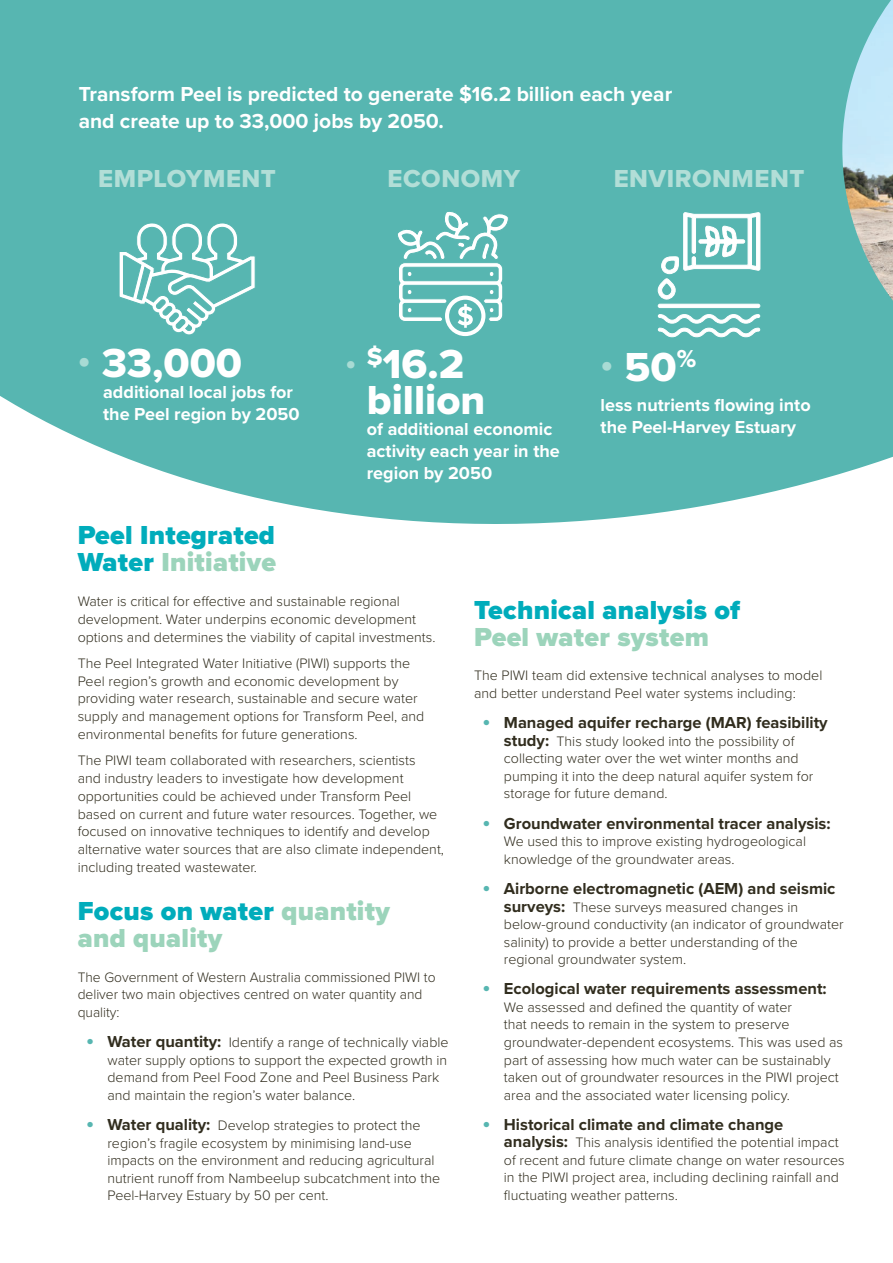
<style>
.page{position:relative;width:893px;height:1263px;background:#fff}
.page>*{position:absolute;margin:0;border:0;box-sizing:border-box;transform-origin:0 0}
.t1{font:42px "Proxima Nova Extrabld";color:#fff}
.t2{font:36px "Proxima Nova Extrabld";color:#a8dbd4}
.t3{font:30px "Proxima Nova Extrabld";color:#a8dbd4}
.t4{font:900 27px/27px "Proxima Nova";letter-spacing:.01em;color:#00acbb}
.t5{font:900 27px/27px "Proxima Nova";letter-spacing:.01em;color:#9cd4bb}
.t6{font:25.5px "Proxima Nova Extrabld";letter-spacing:.02em;color:#b2ded7}
.t7{font:700 22.5px "Proxima Nova";color:#57b6b1}
.t8{font:700 21px/27px "Proxima Nova";color:#fff}
.t9{font:700 18px/21.6px "Proxima Nova";color:#fff}
.t10{font:700 16.5px "Proxima Nova";color:#312d1e}
.t11{font:300 14.25px/17.5px "Proxima Nova";color:#312d1e}
.s1{color:#9cd4bb}
.s2{color:#00acbb}
</style>
<div class="page">
<svg style="left:0;top:0;width:893px;height:524px;background:#62bbb6"></svg>
<svg style="left:119px;top:223px;width:136px;height:112px"></svg>
<div style="left:658px;top:304px;width:102px;height:4px;border:1px solid #fff;border-radius:2px"></div>
<svg style="left:658px;top:212px;width:102px;height:87px"></svg>
<svg style="left:657px;top:314px;width:103px;height:24px"></svg>
<div style="left:445px;top:296px;width:40px;height:40px;border:4px solid #fff;border-radius:50%"></div>
<svg style="left:397px;top:211px;width:112px;height:117px"></svg>
<img style="left:842px;top:0;width:51px;height:301px">
<h3 class="t8" style="left:79px;top:81px;width:595px">Transform Peel is predicted to generate $16.2 billion each year and create up to 33,000 jobs by 2050.</h3>
<h3 class="t6" style="left:98px;top:159px;width:179px">EMPLOYMENT</h3>
<h3 class="t6" style="left:388px;top:159px;width:134px">ECONOMY</h3>
<h3 class="t6" style="left:614px;top:159px;width:192px">ENVIRONMENT</h3>
<h2 class="t2" style="left:78px;top:332px;width:14px">•</h2>
<h1 class="t1" style="left:102px;top:331px;width:142px">33,000</h1>
<p class="t9" style="left:103px;top:382px;width:198px">additional local jobs for the Peel region by 2050</p>
<h3 class="t3" style="left:346px;top:339px;width:12px">•</h3>
<h1 class="t1" style="left:367px;top:332px;width:99px"><sup>$</sup>16.2</h1>
<h1 class="t1" style="left:367px;top:368px;width:120px">billion</h1>
<p class="t9" style="left:367px;top:419px;width:194px">of additional economic activity each year in the region by 2050</p>
<h1 class="t1" style="left:625px;top:336px;width:73px">50<sup>%</sup></h1>
<h2 class="t2" style="left:601px;top:336px;width:14px">•</h2>
<p class="t9" style="left:601px;top:395px;width:212px">less nutrients flowing into the Peel-Harvey Estuary</p>
<h3 class="t4" style="left:78px;top:521px;width:200px">Peel Integrated<br>Water <span class="s1">Initiative</span></h3>
<p class="t11" style="left:78px;top:593px;width:359px">Water is critical for effective and sustainable regional development. Water underpins economic development options and determines the viability of capital investments.</p>
<p class="t11" style="left:78px;top:654px;width:348px">The Peel Integrated Water Initiative (PIWI) supports the Peel region s’ growth and economic development by providing water research, sustainable and secure water supply and management options for Transform Peel, and environmental benefits for future generations.</p>
<p class="t11" style="left:78px;top:752px;width:368px">The PIWI team collaborated with researchers, scientists<br>and industry leaders to investigate how development opportunities could be achieved under Transform Peel based on current and future water resources. Together, we focused on innovative techniques to identify and develop alternative water sources that are also climate independent, including treated wastewater.</p>
<h3 class="t5" style="left:78px;top:897px;width:314px"><span class="s2">Focus on water</span> quantity and quality</h3>
<p class="t11" style="left:78px;top:968px;width:359px">The Government of Western Australia commissioned PIWI to deliver two main objectives centred on water quantity and quality:</p>
<p class="t11" style="left:229px;top:1034px;width:221px">Identify a range of technically viable</p>
<p class="t10" style="left:107px;top:1032px;width:115px">Water quantity:</p>
<h3 class="t7" style="left:86px;top:1026px;width:10px">•</h3>
<h3 class="t7" style="left:86px;top:1109px;width:10px">•</h3>
<p class="t11" style="left:107px;top:1051px;width:341px">water supply options to support the expected growth in demand from Peel Food Zone and Peel Business Park and maintain the region s’ water balance.</p>
<p class="t11" style="left:218px;top:1117px;width:204px">Develop strategies to protect the</p>
<p class="t10" style="left:107px;top:1115px;width:105px">Water quality:</p>
<p class="t11" style="left:107px;top:1134px;width:334px">region s’ fragile ecosystem by minimising land-use impacts on the environment and reducing agricultural nutrient runoff from Nambeelup subcatchment into the Peel-Harvey Estuary by 50 per cent.</p>
<h3 class="t4" style="left:474px;top:596px;width:268px">Technical analysis of</h3>
<h3 class="t5" style="left:474px;top:623px;width:236px">Peel water system</h3>
<p class="t11" style="left:474px;top:667px;width:350px">The PIWI team did extensive technical analyses to model and better understand Peel water systems including:</p>
<p class="t10" style="left:504px;top:713px;width:325px">Managed aquifer recharge (MAR) feasibility</p>
<h3 class="t7" style="left:483px;top:707px;width:10px">•</h3>
<h3 class="t7" style="left:483px;top:808px;width:10px">•</h3>
<h3 class="t7" style="left:483px;top:873px;width:10px">•</h3>
<h3 class="t7" style="left:483px;top:973px;width:10px">•</h3>
<h3 class="t7" style="left:483px;top:1109px;width:10px">•</h3>
<p class="t10" style="left:504px;top:730px;width:47px">study:</p>
<p class="t11" style="left:504px;top:750px;width:311px">collecting water over the wet winter months and pumping it into the deep natural aquifer system for storage for future demand.</p>
<p class="t10" style="left:504px;top:813px;width:328px">Groundwater environmental tracer analysis:</p>
<p class="t11" style="left:557px;top:732px;width:239px">This study looked into the possibility of</p>
<p class="t11" style="left:504px;top:833px;width:304px">We used this to improve existing hydrogeological knowledge of the groundwater areas.</p>
<p class="t10" style="left:504px;top:879px;width:333px">Airborne electromagnetic (AEM) and seismic</p>
<p class="t11" style="left:573px;top:898px;width:227px">These surveys measured changes in</p>
<p class="t10" style="left:504px;top:896px;width:63px">surveys:</p>
<p class="t11" style="left:504px;top:916px;width:341px">below-ground conductivity (an indicator of groundwater salinity) to provide a better understanding of the regional groundwater system.</p>
<p class="t10" style="left:504px;top:979px;width:324px">Ecological water requirements assessment:</p>
<p class="t11" style="left:504px;top:999px;width:341px">We assessed and defined the quantity of water<br>that needs to remain in the system to preserve groundwater-dependent ecosystems. This was used as part of assessing how much water can be sustainably taken out of groundwater resources in the PIWI project area and the associated water licensing policy.</p>
<p class="t10" style="left:504px;top:1114px;width:281px">Historical climate and climate change</p>
<p class="t10" style="left:504px;top:1132px;width:66px">analysis:</p>
<p class="t11" style="left:504px;top:1151px;width:342px">of recent and future climate change on water resources in the PIWI project area, including declining rainfall and fluctuating weather patterns.</p>
<p class="t11" style="left:575px;top:1134px;width:265px">This analysis identified the potential impact</p>
</div>
